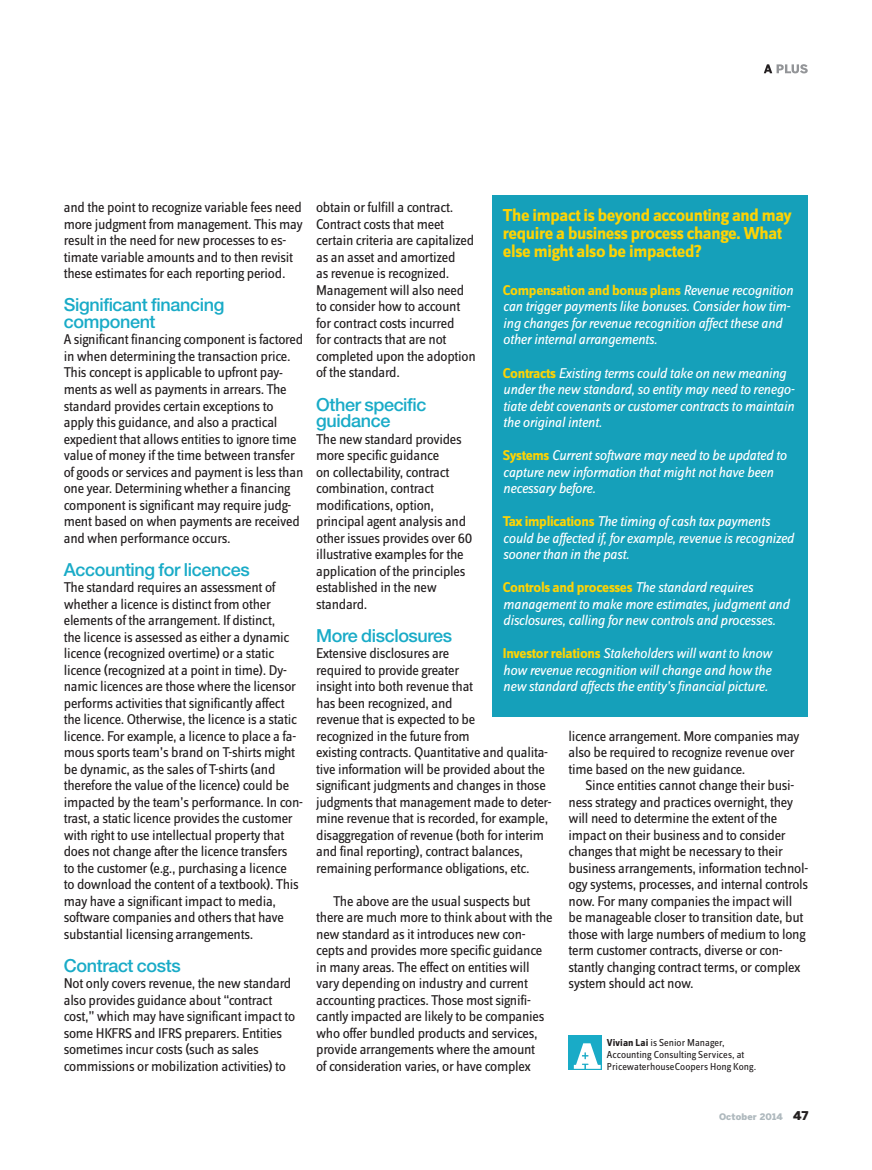
<style>
.page{position:relative;width:872px;height:1170px;background:#fff}
.page>*{position:absolute;margin:0;border:0;box-sizing:border-box;transform-origin:0 0}
.t1{font:500 18px/16.5px "Helvetica Neue";letter-spacing:-.02em;color:#19abc7}
.t2{font:700 18px/18px "Zine Sans Dis";letter-spacing:-.02em;color:#fed304}
.t3{font:14.7px/16.5px "Zine Sans Dis";letter-spacing:-.02em;color:#231f20}
.t4{font:italic 14.7px/16.5px "Zine Sans Dis";letter-spacing:-.02em;color:#fff}
.t5{font:10.5px/12px "Zine Sans Dis";color:#231f20}
.t6{font:900 9px "Benton Sans";letter-spacing:.02em;color:#afb9be}
.s1{font-weight:700;font-style:normal;color:#fed304}
.s2{font-weight:700}
.s3{font-size:12px;color:#231f20}
</style>
<div class="page">
<div style="left:568px;top:1035px;width:33px;height:34px;background:#19abc7"></div>
<svg style="left:574px;top:1043px;width:26px;height:25px"></svg>
<div style="left:492px;top:196px;width:315px;height:520px;background:#15a0ba"></div>
<svg style="left:764px;top:64px;width:43px;height:9px"></svg>
<p class="t3" style="left:64px;top:200px;width:241px">and the point to recognize variable fees need more judgment from management. This may result in the need for new processes to es&shy;timate variable amounts and to then revisit these estimates for each reporting period.</p>
<p class="t1" style="left:64px;top:296px;width:162px">Significant financing component</p>
<p class="t3" style="left:64px;top:332px;width:241px">A significant financing component is factored in when determining the transaction price.<br>This concept is applicable to upfront pay&shy;ments as well as payments in arrears. The standard provides certain exceptions to apply this guidance, and also a practical expedient that allows entities to ignore time value of money if the time between transfer of goods or services and payment is less than one year. Determining whether a financing component is significant may require judg&shy;ment based on when payments are received and when performance occurs.</p>
<p class="t1" style="left:64px;top:560px;width:187px">Accounting for licences</p>
<p class="t3" style="left:64px;top:580px;width:241px">The standard requires an assessment of whether a licence is distinct from other elements of the arrangement. If distinct,<br>the licence is assessed as either a dynamic licence (recognized overtime) or a static licence (recognized at a point in time). Dy&shy;namic licences are those where the licensor performs activities that significantly affect the licence. Otherwise, the licence is a static licence. For example, a licence to place a fa&shy;mous sports team’s brand on T-shirts might be dynamic, as the sales of T-shirts (and therefore the value of the licence) could be impacted by the team’s performance. In con&shy;trast, a static licence provides the customer with right to use intellectual property that does not change after the licence transfers<br>to the customer (e.g., purchasing a licence<br>to download the content of a textbook). This may have a significant impact to media, software companies and others that have substantial licensing arrangements.</p>
<p class="t1" style="left:64px;top:956px;width:119px">Contract costs</p>
<p class="t3" style="left:64px;top:976px;width:233px">Not only covers revenue, the new standard also provides guidance about “contract cost,” which may have significant impact to some HKFRS and IFRS preparers. Entities sometimes incur costs (such as sales commissions or mobilization activities) to</p>
<p class="t3" style="left:316px;top:200px;width:161px">obtain or fulfill a contract.<br>Contract costs that meet certain criteria are capitalized as an asset and amortized<br>as revenue is recognized.<br>Management will also need to consider how to account for contract costs incurred<br>for contracts that are not completed upon the adoption of the standard.</p>
<p class="t1" style="left:316px;top:395px;width:112px">Other specific guidance</p>
<p class="t3" style="left:316px;top:431px;width:158px">The new standard provides more specific guidance<br>on collectability, contract combination, contract modifications, option, principal agent analysis and other issues provides over 60 illustrative examples for the application of the principles established in the new standard.</p>
<p class="t1" style="left:316px;top:626px;width:138px">More disclosures</p>
<p class="t3" style="left:316px;top:646px;width:237px">Extensive disclosures are<br>required to provide greater<br>insight into both revenue that<br>has been recognized, and<br>revenue that is expected to be<br>recognized in the future from<br>existing contracts. Quantitative and qualita&shy;tive information will be provided about the significant judgments and changes in those judgments that management made to deter&shy;mine revenue that is recorded, for example, disaggregation of revenue (both for interim and final reporting), contract balances, remaining performance obligations, etc.</p>
<p class="t3" style="left:316px;top:893px;width:238px;text-indent:17px">The above are the usual suspects but there are much more to think about with the new standard as it introduces new con&shy;cepts and provides more specific guidance in many areas. The effect on entities will vary depending on industry and current accounting practices. Those most signifi&shy;cantly impacted are likely to be companies who offer bundled products and services, provide arrangements where the amount<br>of consideration varies, or have complex</p>
<p class="t2" style="left:503px;top:207px;width:290px">The impact is beyond accounting and may require a business process change.What else might also be impacted?</p>
<p class="t4" style="left:503px;top:282px;width:292px"><span class="s1">Compensation and bonus plans</span> Revenue recognition can trigger payments like bonuses. Consider how tim&shy;ing changes for revenue recognition affect these and other internal arrangements.</p>
<p class="t4" style="left:503px;top:364px;width:293px"><span class="s1">Contracts</span> Existing terms could take on new meaning under the new standard, so entity may need to renego&shy;tiate debt covenants or customer contracts to maintain the original intent.</p>
<p class="t4" style="left:503px;top:447px;width:285px"><span class="s1">Systems</span> Current software may need to be updated to capture new information that might not have been necessary before.</p>
<p class="t4" style="left:503px;top:513px;width:292px"><span class="s1">Tax implications</span> The timing of cash tax payments could be affected if, for example, revenue is recognized sooner than in the past.</p>
<p class="t4" style="left:503px;top:579px;width:288px"><span class="s1">Controls and processes</span> The standard requires management to make more estimates, judgment and disclosures, calling for new controls and processes.</p>
<p class="t4" style="left:503px;top:645px;width:270px;text-align:justify"><span class="s1">Investor relations</span> Stakeholders will want to know how revenue recognition will change and how the new standard affects the entity’s financial picture.</p>
<p class="t3" style="left:568px;top:728px;width:233px">licence arrangement. More companies may also be required to recognize revenue over time based on the new guidance.</p>
<p class="t3" style="left:568px;top:778px;width:241px;text-indent:17px">Since entities cannot change their busi&shy;ness strategy and practices overnight, they will need to determine the extent of the impact on their business and to consider changes that might be necessary to their business arrangements, information technol&shy;ogy systems, processes, and internal controls now. For many companies the impact will be manageable closer to transition date, but those with large numbers of medium to long term customer contracts, diverse or con&shy;stantly changing contract terms, or complex system should act now.</p>
<p class="t5" style="left:607px;top:1036px;width:151px"><span class="s2">Vivian Lai</span> is Senior Manager,<br>Accounting Consulting Services, at<br>PricewaterhouseCoopers Hong Kong.</p>
<p class="t6" style="left:719px;top:1111px;width:91px">October 2014 <span class="s3">47</span></p>
</div>
